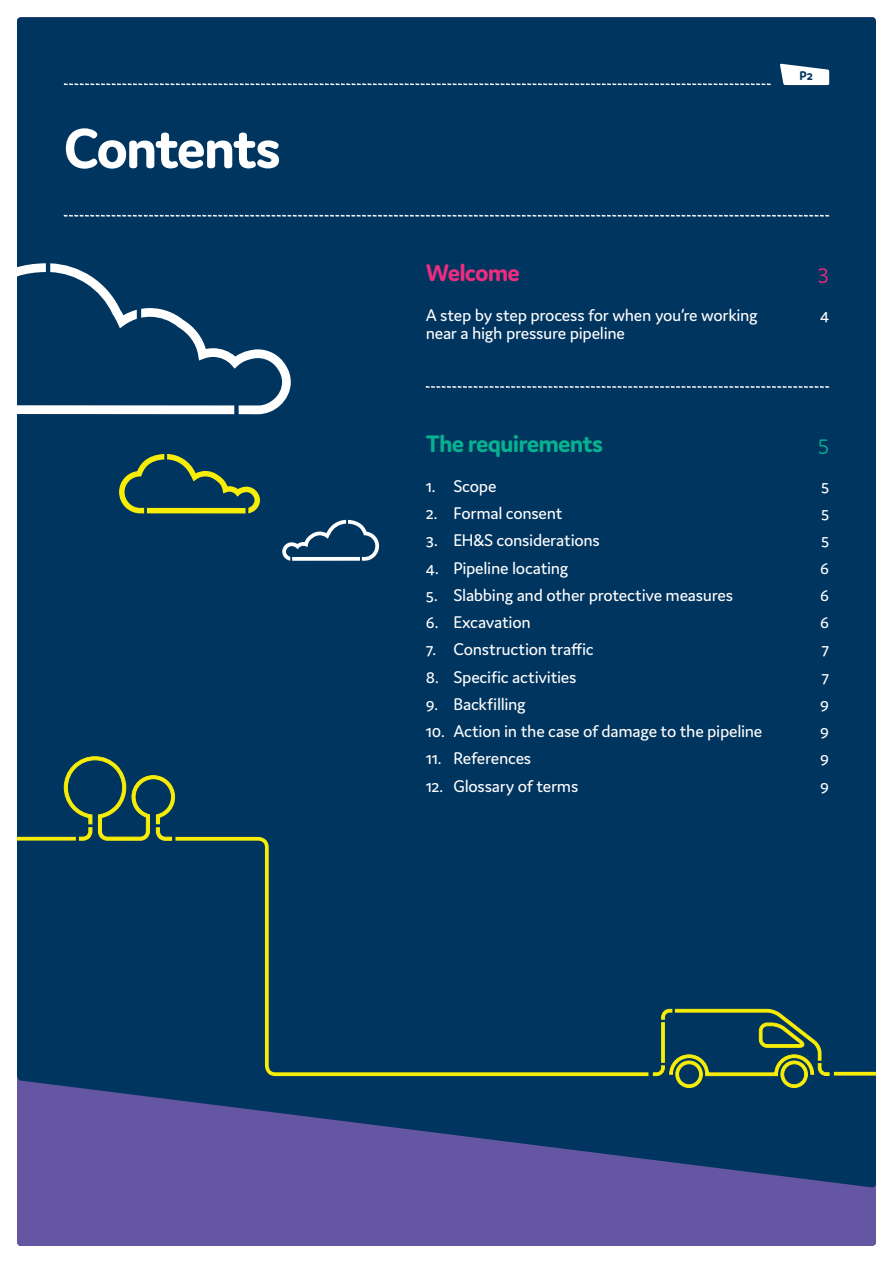
<style>
.page{position:relative;width:893px;height:1263px;background:#fff}
.page>*{position:absolute;margin:0;border:0;box-sizing:border-box;transform-origin:0 0}
.Heading{font:700 60px "Domus";letter-spacing:-.04em;color:#fff}
.Subhead_1{font:700 25.5px "Domus";letter-spacing:-.03em;color:#07b18f}
.Subhead_1-2{font:700 25.5px "Domus";letter-spacing:-.035em;color:#ee2c7f}
.Subhead_1-3{font:300 25.5px "Domus";color:#ee2c7f}
.Subhead_1-4{font:300 25.5px "Domus";color:#07b18f}
.Subhead_2{font:18px "Domus";letter-spacing:-.015em;color:#fff}
.Page_number{font:700 13.5px "Domus";color:#003560}
</style>
<div class="page">
<div style="left:17px;top:17px;width:859px;height:1229px;background:#6556a4;border-radius:4px"></div>
<div style="left:17px;top:17px;width:859px;height:1171px;background:#003560"></div>
<svg style="left:119px;top:454px;width:141px;height:59px;background:#335b4d"></svg>
<svg style="left:780px;top:64px;width:49px;height:21px"></svg>
<svg style="left:64px;top:83px;width:707px;height:2px"></svg>
<svg style="left:64px;top:215px;width:765px;height:1px"></svg>
<svg style="left:426px;top:386px;width:403px;height:2px"></svg>
<div style="left:172px;top:835px;width:480px;height:243px;background:#003560"></div>
<svg style="left:64px;top:756px;width:111px;height:85px;background:#2e574e"></svg>
<hr style="left:17px;top:837px;width:59px;height:3px;background:#f7ed07">
<svg style="left:653px;top:1008px;width:177px;height:80px;background:#2d564f"></svg>
<hr style="left:834px;top:1072px;width:42px;height:3px;background:#f7ed07">
<svg style="left:282px;top:520px;width:97px;height:41px;background:#355f81"></svg>
<svg style="left:17px;top:263px;width:274px;height:151px;background:#204e74"></svg>
<p class="Heading" style="left:64px;top:115px;width:219px">Contents</p>
<p class="Page_number" style="left:799px;top:68px;width:15px">P2</p>
<p class="Subhead_1-2" style="left:426px;top:258px;width:96px">Welcome</p>
<p class="Subhead_1-3" style="left:817px;top:258px;width:13px">3</p>
<p class="Subhead_2" style="left:426px;top:305px;width:334px">A step by step process for when you’re working</p>
<p class="Subhead_2" style="left:820px;top:305px;width:11px">4</p>
<p class="Subhead_2" style="left:426px;top:324px;width:201px">near a high pressure pipeline</p>
<p class="Subhead_1" style="left:426px;top:429px;width:179px">The requirements</p>
<p class="Subhead_1-4" style="left:818px;top:430px;width:13px">5</p>
<p class="Subhead_2" style="left:426px;top:476px;width:72px">1. Scope</p>
<p class="Subhead_2" style="left:821px;top:476px;width:10px">5</p>
<p class="Subhead_2" style="left:426px;top:503px;width:138px">2. Formal consent</p>
<p class="Subhead_2" style="left:821px;top:503px;width:10px">5</p>
<p class="Subhead_2" style="left:426px;top:531px;width:176px">3. EH&amp;S considerations</p>
<p class="Subhead_2" style="left:821px;top:531px;width:10px">5</p>
<p class="Subhead_2" style="left:426px;top:558px;width:144px">4. Pipeline locating</p>
<p class="Subhead_2" style="left:820px;top:558px;width:10px">6</p>
<p class="Subhead_2" style="left:426px;top:585px;width:309px">5. Slabbing and other protective measures</p>
<p class="Subhead_2" style="left:820px;top:585px;width:10px">6</p>
<p class="Subhead_2" style="left:426px;top:612px;width:106px">6. Excavation</p>
<p class="Subhead_2" style="left:820px;top:612px;width:10px">6</p>
<p class="Subhead_2" style="left:426px;top:640px;width:169px">7. Construction traffic</p>
<p class="Subhead_2" style="left:821px;top:640px;width:9px">7</p>
<p class="Subhead_2" style="left:426px;top:667px;width:152px">8. Specific activities</p>
<p class="Subhead_2" style="left:821px;top:667px;width:9px">7</p>
<p class="Subhead_2" style="left:426px;top:694px;width:101px">9. Backfilling</p>
<p class="Subhead_2" style="left:820px;top:694px;width:10px">9</p>
<p class="Subhead_2" style="left:426px;top:721px;width:338px">10. Action in the case of damage to the pipeline</p>
<p class="Subhead_2" style="left:820px;top:721px;width:10px">9</p>
<p class="Subhead_2" style="left:426px;top:749px;width:107px">11. References</p>
<p class="Subhead_2" style="left:820px;top:749px;width:10px">9</p>
<p class="Subhead_2" style="left:426px;top:776px;width:154px">12. Glossary of terms</p>
<p class="Subhead_2" style="left:820px;top:776px;width:10px">9</p>
</div>
